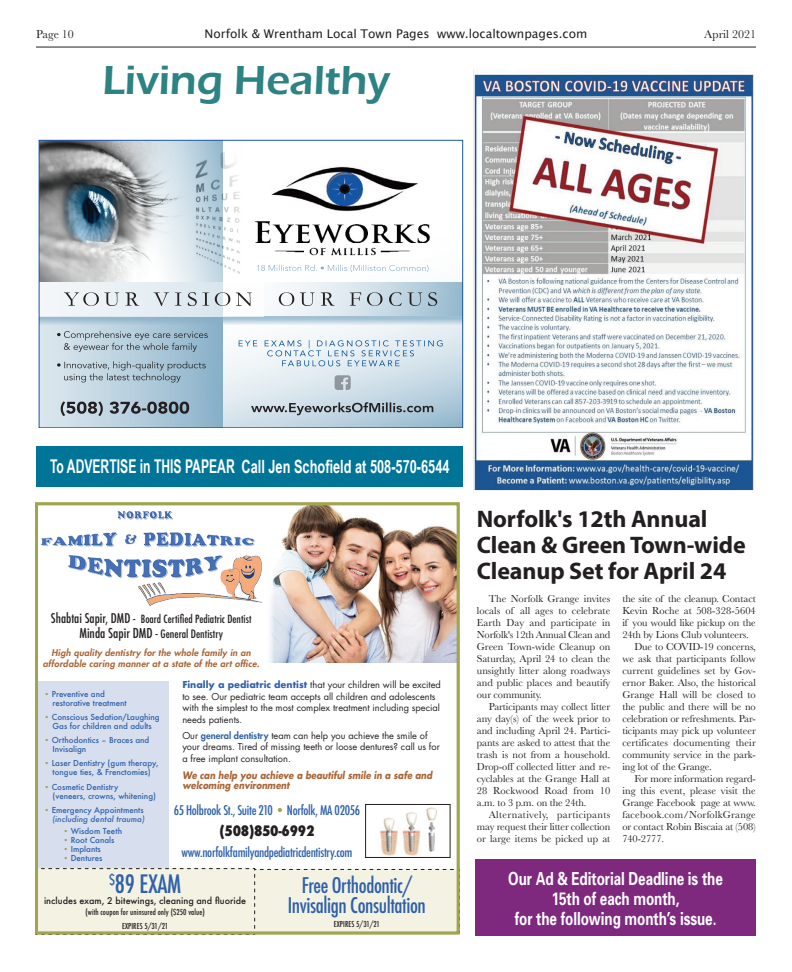
<style>
.page{position:relative;width:792px;height:972px;background:#fff}
.page>*{position:absolute;margin:0;border:0;box-sizing:border-box;transform-origin:0 0}
.t1{font:42px "Eras Demi ITC";color:#2d8284}
.t2{font:500 condensed 24.7px "Futura";letter-spacing:-.01em;color:#2e61aa}
.t3{font:700 24px/26px "Myriad Pro";letter-spacing:-.005em;color:#231f20}
.t4{font:500 condensed 21px/20px "Futura";letter-spacing:-.02em;color:#2e61aa;text-align:center}
.t5{font:700 18.2px "Arial Narrow";color:#fff;scale:.85 1}
.t6{font:700 18px/20px "Univers";letter-spacing:-.005em;color:#fff;text-align:center;scale:.75 1}
.t7{font:800 condensed 14px "Futura";letter-spacing:-.02em;color:#231f20}
.t8{font:500 condensed 13px "Futura";letter-spacing:-.025em;color:#2e61aa}
.t9{font:12px "Lucida Grande";color:#231f20}
.t10{font:12px "Baskerville";color:#231f20}
.t11{font:500 condensed 11.3px "Futura";color:#231f20}
.t12{font:500 condensed 11px "Futura";color:#231f20}
.t13{font:10.5px/12px "Baskerville";letter-spacing:-.005em;color:#231f20;text-align:justify}
.t14{font:10.5px "Baskerville";letter-spacing:.02em;color:#231f20}
.t15{font:italic 700 10px/10.3px "Futura";color:#a96535;scale:.85 1}
.t16{font:9.2px/11.5px "Futura";color:#231f20}
.t17{font:italic 800 9px/11px "Futura";letter-spacing:.02em;color:#a96535;text-align:center}
.t18{font:500 9px "Futura";color:#231f20}
.t19{font:500 8px/9px "Futura";color:#2e61aa}
.t20{font:500 condensed 8px/14px "Futura";letter-spacing:.01em;color:#231f20;text-align:center}
.t21{font:italic 500 8px/9px "Futura";color:#2e61aa;text-align:right}
.s1{font-size:19px}
.s2{font-size:13px}
.s3{font-size:13.3px}
.s4{font-weight:700;color:#2e61aa}
.s5{font-weight:800;color:#2e61aa}
.s6{font-family:"Futura BT";font-weight:700;color:#9fa44e}
.s7{font-family:"Futura BT";font-weight:700;font-style:normal;color:#9fa44e}
.s8{font-style:normal}
.s9{color:#9fa44e}
</style>
<div class="page">
<hr style="left:36px;top:47px;width:720px;height:1px;background:#231f20">
<svg style="left:223px;top:264px;width:238px;height:162px"></svg>
<div style="left:39px;top:140px;width:184px;height:288px;background:linear-gradient(to right,#e0eaf0,#8bb2c9)"></div>
<svg style="left:257px;top:265px;width:172px;height:7px"></svg>
<img style="left:271px;top:166px;width:147px;height:46px">
<img style="left:254px;top:221px;width:176px;height:35px">
<svg style="left:57px;top:361px;width:149px;height:21px;background:#a3b8c5"></svg>
<svg style="left:57px;top:331px;width:151px;height:21px;background:#a2b7c4"></svg>
<svg style="left:239px;top:340px;width:204px;height:26px"></svg>
<img style="left:41px;top:142px;width:211px;height:140px">
<svg style="left:264px;top:282px;width:197px;height:34px"></svg>
<svg style="left:41px;top:316px;width:420px;height:9px;background:#b1cbdb"></svg>
<svg style="left:41px;top:282px;width:223px;height:34px;fill:#ecf2f6"></svg>
<svg style="left:64px;top:292px;width:373px;height:14px"></svg>
<svg style="left:61px;top:401px;width:128px;height:15px;background:#7f8c95"></svg>
<svg style="left:251px;top:402px;width:182px;height:13px;background:#99a6b0"></svg>
<svg style="left:335px;top:375px;width:16px;height:15px"></svg>
<div style="left:39px;top:140px;width:424px;height:288px;border:1px solid #1858a6"></div>
<div style="left:36px;top:446px;width:427px;height:40px;background:#007598"></div>
<img style="left:270px;top:506px;width:186px;height:156px">
<div style="left:35px;top:681px;width:134px;height:187px;background:#d7dfef"></div>
<div style="left:35px;top:868px;width:425px;height:67px;background:#f4f2e3"></div>
<img style="left:41px;top:511px;width:221px;height:95px">
<img style="left:380px;top:807px;width:57px;height:49px">
<div style="left:365px;top:804px;width:86px;height:54px;border:1px solid #231f20"></div>
<div style="left:35px;top:502px;width:425px;height:432px;border:3px solid #a1a550"></div>
<img style="left:474px;top:71px;width:281px;height:420px">
<div style="left:475px;top:859px;width:281px;height:77px;background:#7e287e"></div>
<p class="t10" style="left:36px;top:26px;width:39px">Page 10</p>
<p class="t9" style="left:205px;top:27px;width:384px">Norfolk &amp; Wrentham Local Town Pages www.localtownpages.com</p>
<p class="t10" style="left:704px;top:26px;width:53px">April 2021</p>
<h1 class="t1" style="left:102px;top:57px;width:289px">Living Healthy</h1>
<h3 class="t5" style="left:50px;top:453px;width:472px"><span class="s1">To ADVERTISE in THIS PAPEAR</span> Call Jen Schofield at 508-570-6544</h3>
<p class="t12" style="left:51px;top:612px;width:202px"><span class="s2">Shabtai Sapir, DMD -</span> Board Certified Pediatric Dentist</p>
<p class="t11" style="left:79px;top:626px;width:145px"><span class="s3">Minda Sapir DMD -</span> General Dentistry</p>
<p class="t17" style="left:43px;top:647px;width:218px">High quality dentistry for the whole family in an affordable caring manner at a state of the art office.</p>
<p class="t16" style="left:182px;top:679px;width:260px"><span class="s4">Finally a pediatric dentist</span> that your children will be excited to see. Our pediatric team accepts all children and adolescents with the simplest to the most complex treatment including special needs patients.</p>
<p class="t16" style="left:182px;top:730px;width:259px">Our <span class="s5">general dentistry</span> team can help you achieve the smile of your dreams. Tired of missing teeth or loose dentures? call us for a free implant consultation.</p>
<p class="t15" style="left:182px;top:770px;width:296px">We can help you achieve a beautiful smile in a safe and welcoming environment</p>
<p class="t19" style="left:53px;top:689px;width:76px;text-indent:-8px"><span class="s6">•</span> Preventive and restorative treatment</p>
<p class="t19" style="left:45px;top:712px;width:117px;text-align:center"><span class="s6">•</span> Conscious Sedation/Laughing<br>Gas for children and adults</p>
<p class="t19" style="left:53px;top:736px;width:98px;text-indent:-8px"><span class="s6">•</span> Orthodontics – Braces and<br>Invisalign</p>
<p class="t19" style="left:45px;top:759px;width:115px;text-align:center"><span class="s6">•</span> Laser Dentistry (gum therapy, tongue ties, &amp; Frenctomies)</p>
<p class="t19" style="left:53px;top:782px;width:105px;text-indent:-8px"><span class="s6">•</span> Cosmetic Dentistry<br>(veneers, crowns, whitening)</p>
<p class="t21" style="left:45px;top:805px;width:102px"><span class="s7">•</span> <span class="s8">Emergency Appointments </span>(including dental trauma)</p>
<p class="t19" style="left:64px;top:826px;width:60px"><span class="s6">•</span> Wisdom Teeth</p>
<p class="t19" style="left:64px;top:835px;width:52px"><span class="s6">•</span> Root Canals</p>
<p class="t19" style="left:64px;top:844px;width:39px"><span class="s6">•</span> Implants</p>
<p class="t19" style="left:64px;top:853px;width:40px"><span class="s6">•</span> Dentures</p>
<p class="t8" style="left:174px;top:802px;width:188px">65 Holbrook St., Suite 210 <span class="s9">•</span> Norfolk, MA 02056</p>
<h3 class="t7" style="left:220px;top:822px;width:96px">(508)850-6992</h3>
<p class="t8" style="left:182px;top:844px;width:172px">www.norfolkfamilyandpediatricdentistry.com</p>
<h3 class="t4" style="left:288px;top:875px;width:140px">Free Orthodontic/<br>Invisalign Consultation</h3>
<p class="t20" style="left:334px;top:917px;width:48px">EXPIRES 5/31/21</p>
<h2 class="t2" style="left:109px;top:868px;width:74px"><sup>$</sup>89 EXAM</h2>
<p class="t18" style="left:44px;top:895px;width:204px">includes exam, 2 bitewings, cleaning and fluoride</p>
<p class="t20" style="left:85px;top:905px;width:121px">(with coupon for uninsured only ($250 value)<br>EXPIRES 5/31/21</p>
<h3 class="t3" style="left:477px;top:505px;width:270px">Norfolk's 12th Annual<br>Clean &amp; Green Town-wide<br>Cleanup Set for April 24</h3>
<p class="t13" style="left:477px;top:593px;width:135px;text-indent:12px">The Norfolk Grange invites locals of all ages to celebrate Earth Day and participate in Norfolk's 12th Annual Clean and Green Town-wide Cleanup on Saturday, April 24 to clean the unsightly litter along roadways and public places and beautify our community.</p>
<p class="t13" style="left:477px;top:701px;width:135px;text-indent:12px">Participants may collect litter any day(s) of the week prior to and including April 24. Partici&shy;pants are asked to attest that the trash is not from a household.<br>Drop-off collected litter and re&shy;cyclables at the Grange Hall at 28 Rockwood Road from 10 a.m. to 3 p.m. on the 24th.</p>
<p class="t13" style="left:477px;top:809px;width:135px;text-indent:12px">Alternatively, participants may request their litter collection or large items be picked up at</p>
<p class="t13" style="left:622px;top:593px;width:135px">the site of the cleanup. Contact</p>
<p class="t13" style="left:622px;top:605px;width:135px">Kevin Roche at 508-328-5604</p>
<p class="t13" style="left:622px;top:617px;width:135px">if you would like pickup on the</p>
<p class="t13" style="left:622px;top:629px;width:128px">24th by Lions Club volunteers.</p>
<p class="t13" style="left:634px;top:641px;width:123px">Due to COVID-19 concerns,</p>
<p class="t13" style="left:622px;top:653px;width:135px">we ask that participants follow</p>
<p class="t13" style="left:622px;top:665px;width:135px">current guidelines set by Gov-</p>
<p class="t13" style="left:622px;top:677px;width:135px">ernor Baker. Also, the historical</p>
<p class="t13" style="left:622px;top:689px;width:135px">Grange Hall will be closed to</p>
<p class="t13" style="left:622px;top:701px;width:135px">the public and there will be no</p>
<p class="t13" style="left:622px;top:713px;width:135px">celebration or refreshments. Par-</p>
<p class="t13" style="left:622px;top:725px;width:135px">ticipants may pick up volunteer</p>
<p class="t13" style="left:622px;top:737px;width:135px">certificates documenting their</p>
<p class="t13" style="left:622px;top:749px;width:135px">community service in the park-</p>
<p class="t13" style="left:622px;top:761px;width:91px">ing lot of the Grange.</p>
<p class="t13" style="left:634px;top:773px;width:123px">For more information regard-</p>
<p class="t13" style="left:622px;top:785px;width:135px">ing this event, please visit the</p>
<p class="t13" style="left:622px;top:797px;width:135px">Grange Facebook page at www.</p>
<p class="t14" style="left:622px;top:808px;width:135px">facebook.com/NorfolkGrange</p>
<p class="t13" style="left:622px;top:821px;width:135px">or contact Robin Biscaia at (508)</p>
<p class="t13" style="left:622px;top:833px;width:43px">740-2777.</p>
<h3 class="t6" style="left:508px;top:868px;width:288px">Our Ad &amp; Editorial Deadline is the<br>15th of each month,<br>for the following month’s issue.</h3>
</div>
